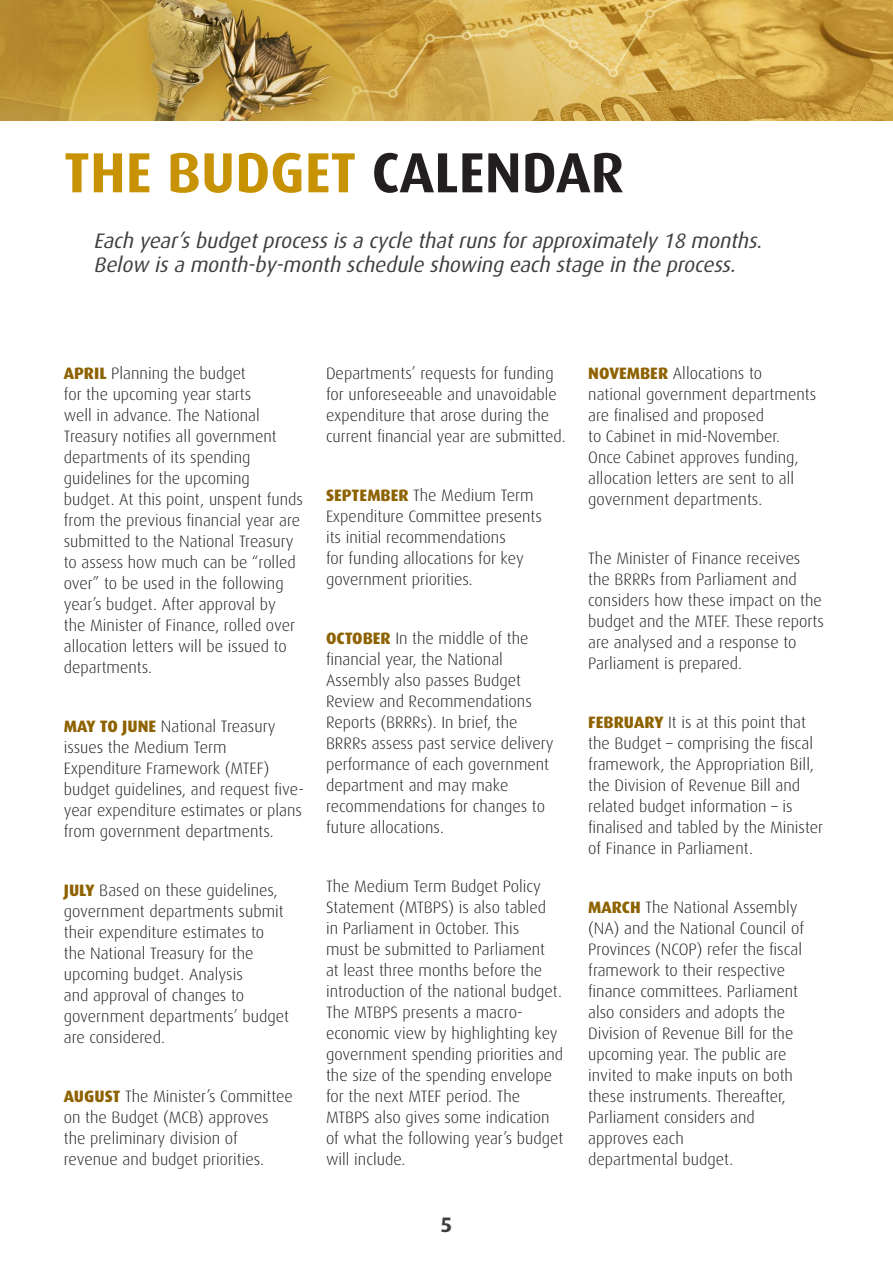
<style>
.page{position:relative;width:893px;height:1263px;background:#fff}
.page>*{position:absolute;margin:0;border:0;box-sizing:border-box;transform-origin:0 0}
.t1{font:700 56.55px "Dax";color:#c79203}
.t2{font:italic 21px/24px "Dax";color:#3e3e3f}
.t3{font:700 21px "Dax";color:#3e3e3f}
.t4{font:300 16.5px/21px "Dax";color:#231f20}
.s1{color:#231f20}
.s2{font-weight:800;color:#8e6200}
</style>
<div class="page">
<img style="left:1px;top:0;width:892px;height:120px">
<p class="t1" style="left:64px;top:141px;width:562px">THE BUDGET <span class="s1">CALENDAR</span></p>
<p class="t2" style="left:94px;top:229px;width:675px">Each year’sbudgetprocessisa cycle thatrunsforapproximately 18 months.<br>Below isa month-by-month schedule showing each stage in the process.</p>
<p class="t4" style="left:64px;top:363px;width:241px"><span class="s2">APRIL</span> Planning the budget<br>for the upcoming year starts<br>well in advance. The National<br>Treasury notifies all government departments of its spending guidelines for the upcoming budget. At this point, unspent funds from the previous financial year are submitted to the National Treasury to assess how much can be “rolled over” to be used in the following year’s budget. After approval by<br>the Minister of Finance, rolled over allocation letters will be issued to departments.</p>
<p class="t4" style="left:64px;top:716px;width:242px"><span class="s2">MAY TO JUNE</span> National Treasury issues the Medium Term<br>Expenditure Framework (MTEF) budget guidelines, and request five&shy;year expenditure estimates or plans from government departments.</p>
<p class="t4" style="left:64px;top:880px;width:227px"><span class="s2">JULY</span> Based on these guidelines, government departments submit their expenditure estimates to the National Treasury for the upcoming budget. Analysis<br>and approval of changes to government departments’ budget are considered.</p>
<p class="t4" style="left:64px;top:1086px;width:231px"><span class="s2">AUGUST</span> The Minister’s Committee on the Budget (MCB) approves the preliminary division of revenue and budget priorities.</p>
<p class="t4" style="left:326px;top:362px;width:241px">Departments’ requests for funding for unforeseeable and unavoidable expenditure that arose during the current financial year are submitted.</p>
<p class="t4" style="left:326px;top:484px;width:218px"><span class="s2">SEPTEMBER</span> The Medium Term<br>Expenditure Committee presents its initial recommendations<br>for funding allocations for key government priorities.</p>
<p class="t4" style="left:326px;top:627px;width:229px"><span class="s2">OCTOBER</span> In the middle of the financial year, the National<br>Assembly also passes Budget<br>Review and Recommendations<br>Reports (BRRRs). In brief, the<br>BRRRs assess past service delivery performance of each government department and may make recommendations for changes to future allocations.</p>
<p class="t4" style="left:326px;top:875px;width:239px">The Medium Term Budget Policy<br>Statement (MTBPS) is also tabled<br>in Parliament in October. This<br>must be submitted to Parliament<br>at least three months before the introduction of the national budget.<br>The MTBPS presents a macro&shy;economic view by highlighting key government spending priorities and the size of the spending envelope for the next MTEF period. The<br>MTBPS also gives some indication of what the following year’s budget will include.</p>
<p class="t3" style="left:441px;top:1213px;width:13px">5</p>
<p class="t4" style="left:588px;top:362px;width:229px"><span class="s2">NOVEMBER</span> Allocations to national government departments are finalised and proposed<br>to Cabinet in mid-November.<br>Once Cabinet approves funding, allocation letters are sent to all government departments.</p>
<p class="t4" style="left:588px;top:547px;width:237px">The Minister of Finance receives the BRRRs from Parliament and considers how these impact on the budget and the MTEF. These reports are analysed and a response to<br>Parliament is prepared.</p>
<p class="t4" style="left:588px;top:711px;width:236px"><span class="s2">FEBRUARY</span> It is at this point that the Budget – comprising the fiscal framework, the Appropriation Bill, the Division of Revenue Bill and related budget information – is finalised and tabled by the Minister of Finance in Parliament.</p>
<p class="t4" style="left:588px;top:896px;width:217px"><span class="s2">MARCH</span> The National Assembly (NA) and the National Council of<br>Provinces (NCOP) refer the fiscal framework to their respective finance committees. Parliament also considers and adopts the<br>Division of Revenue Bill for the upcoming year. The public are invited to make inputs on both these instruments. Thereafter,<br>Parliament considers and approves each<br>departmental budget.</p>
</div>
